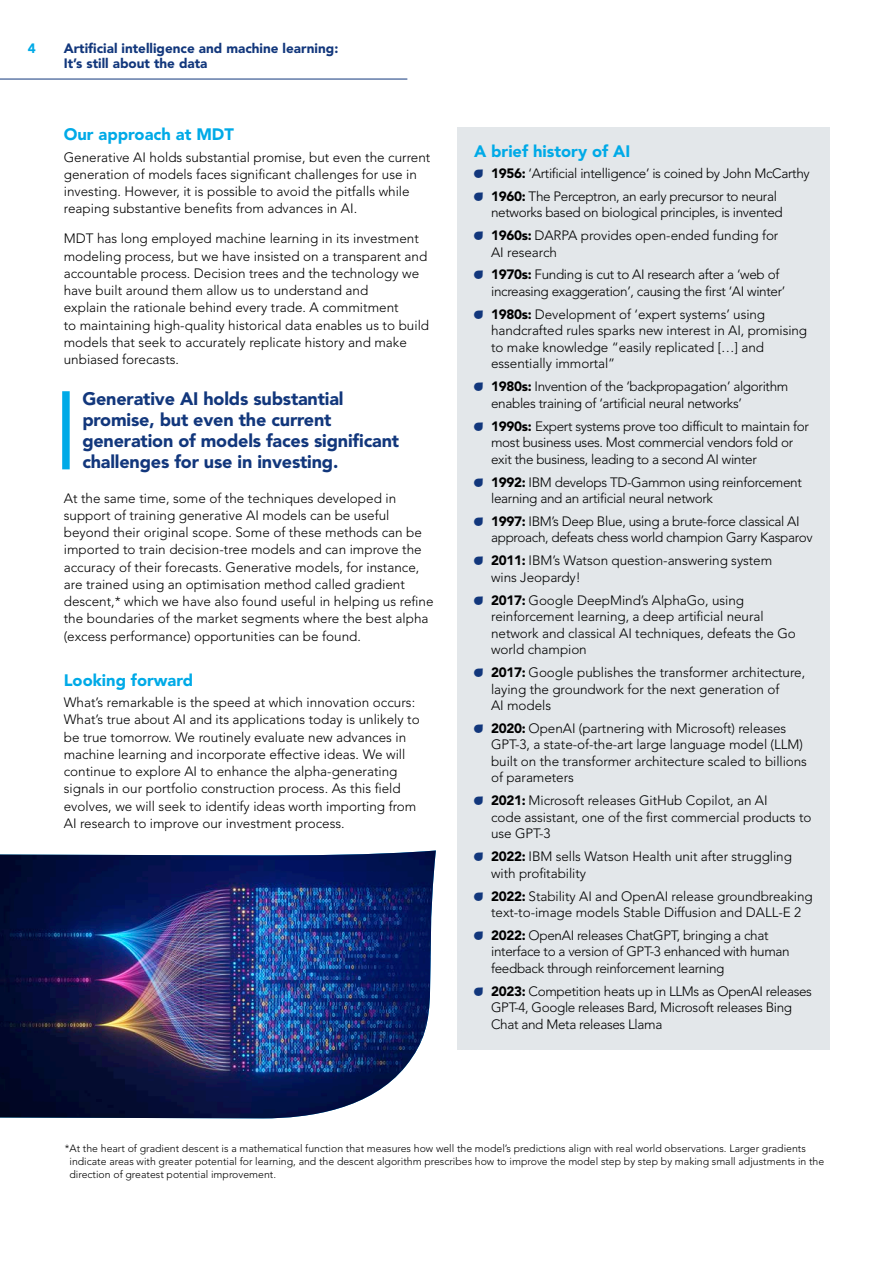
<style>
.page{position:relative;width:893px;height:1263px;background:#fff}
.page>*{position:absolute;margin:0;border:0;box-sizing:border-box;transform-origin:0 0}
.t1{font:900 18px/21px "Avenir LT Std";letter-spacing:-.01em;color:#12377c}
.t2{font:900 16.5px "Avenir LT Std";color:#00aae7}
.t3{font:300 13.5px/17.2px "Avenir LT Std";letter-spacing:-.005em;color:#000}
.t4{font:300 13.5px/16.5px "Avenir LT Std";letter-spacing:-.025em;color:#000}
.t5{font:900 13.5px/15px "Avenir LT Std";color:#12377c}
.t6{font:900 13.5px "Avenir LT Std";color:#00aae7}
.t7{font:300 10.5px/12.8px "Avenir LT Std";color:#000}
.s1{font-family:"Droplets";font-weight:400;font-size:15px;color:#12377c}
.s2{font-weight:900}
</style>
<div class="page">
<div style="left:62px;top:391px;width:8px;height:78px;background:#00aae7"></div>
<img style="left:0;top:850px;width:436px;height:268px">
<div style="left:457px;top:128px;width:373px;height:922px;background:#e3e7ea"></div>
<hr style="left:0;top:79px;width:407px;height:1px;background:#12377c">
<p class="t6" style="left:28px;top:40px;width:9px">4</p>
<p class="t5" style="left:64px;top:40px;width:276px">Artificial intelligence and machine learning:<br>It’s still about the data</p>
<p class="t2" style="left:64px;top:124px;width:172px">Our approach at MDT</p>
<p class="t3" style="left:64px;top:148px;width:368px">Generative AI holds substantial promise, but even the current generation of models faces significant challenges for use in investing. However, it is possible to avoid the pitfalls while reaping substantive benefits from advances in AI.</p>
<p class="t3" style="left:64px;top:230px;width:367px">MDT has long employed machine learning in its investment modeling process, but we have insisted on a transparent and accountable process. Decision trees and the technology we have built around them allow us to understand and<br>explain the rationale behind every trade. A commitment<br>to maintaining high-quality historical data enables us to build models that seek to accurately replicate history and make unbiased forecasts.</p>
<h1 class="t1" style="left:82px;top:388px;width:318px">Generative AI holds substantial promise, but even the current generation of models faces significant challenges for use in investing.</h1>
<p class="t3" style="left:64px;top:489px;width:371px">At the same time, some of the techniques developed in support of training generative AI models can be useful beyond their original scope. Some of these methods can be imported to train decision-tree models and can improve the accuracy of their forecasts. Generative models, for instance, are trained using an optimisation method called gradient descent,* which we have also found useful in helping us refine the boundaries of the market segments where the best alpha (excess performance) opportunities can be found.</p>
<p class="t2" style="left:64px;top:670px;width:131px">Looking forward</p>
<p class="t3" style="left:64px;top:694px;width:357px">What’s remarkable is the speed at which innovation occurs:<br>What’s true about AI and its applications today is unlikely to be true tomorrow. We routinely evaluate new advances in machine learning and incorporate effective ideas. We will continue to explore AI to enhance the alpha-generating signals in our portfolio construction process. As this field evolves, we will seek to identify ideas worth importing from AI research to improve our investment process.</p>
<p class="t2" style="left:474px;top:141px;width:158px">A brief history of AI</p>
<p class="t4" style="left:474px;top:162px;width:337px;line-height:23px"><span class="s1">A</span> <span class="s2">1956:</span> ‘Artificial intelligence’ is coined by John McCarthy<br><span class="s1">A</span> <span class="s2">1960:</span> The Perceptron, an early precursor to neural</p>
<p class="t4" style="left:474px;top:201px;width:310px;line-height:23px;text-indent:17px">networks based on biological principles, is invented<br><span class="s1">A</span> <span class="s2">1960s:</span> DARPA provides open-ended funding for</p>
<p class="t4" style="left:474px;top:240px;width:307px;line-height:23px;text-indent:17px">AI research<br><span class="s1">A</span> <span class="s2">1970s:</span> Funding is cut to AI research after a ‘web of</p>
<p class="t4" style="left:474px;top:280px;width:313px;line-height:23px;text-indent:17px">increasing exaggeration’, causing the first ‘AI winter’<br><span class="s1">A</span> <span class="s2">1980s:</span> Development of ‘expert systems’ using</p>
<p class="t3" style="left:491px;top:322px;width:318px;line-height:16.5px">handcrafted rules sparks new interest in AI, promising to make knowledge “easily replicated […] and essentially immortal”</p>
<p class="t4" style="left:491px;top:378px;width:299px;text-indent:-17px"><span class="s1">A</span> <span class="s2">1980s:</span> Invention of the ‘backpropagation’ algorithm enables training of ‘artificial neural networks’</p>
<p class="t4" style="left:491px;top:418px;width:319px;text-indent:-17px"><span class="s1">A</span> <span class="s2">1990s:</span> Expert systems prove too difficult to maintain for most business uses. Most commercial vendors fold or exit the business, leading to a second AI winter</p>
<p class="t4" style="left:491px;top:474px;width:312px;text-indent:-17px"><span class="s1">A</span> <span class="s2">1992:</span> IBM develops TD-Gammon using reinforcement learning and an artificial neural network</p>
<p class="t4" style="left:491px;top:513px;width:323px;text-indent:-17px"><span class="s1">A</span> <span class="s2">1997:</span> IBM’s Deep Blue, using a brute-force classical AI approach, defeats chess world champion Garry Kasparov</p>
<p class="t3" style="left:491px;top:552px;width:283px;line-height:16.5px;text-indent:-17px"><span class="s1">A</span> <span class="s2">2011:</span> IBM’s Watson question-answering system wins Jeopardy!</p>
<p class="t3" style="left:491px;top:592px;width:306px;line-height:16.5px;text-indent:-17px"><span class="s1">A</span> <span class="s2">2017:</span> Google DeepMind’s AlphaGo, using reinforcement learning, a deep artificial neural network and classical AI techniques, defeats the Go world champion</p>
<p class="t3" style="left:491px;top:664px;width:316px;line-height:16.5px;text-indent:-17px"><span class="s1">A</span> <span class="s2">2017:</span> Google publishes the transformer architecture, laying the groundwork for the next generation of<br>AI models</p>
<p class="t3" style="left:491px;top:720px;width:317px;line-height:16.5px;text-indent:-17px"><span class="s1">A</span> <span class="s2">2020:</span> OpenAI (partnering with Microsoft) releases GPT-3, a state-of-the-art large language model (LLM) built on the transformer architecture scaled to billions of parameters</p>
<p class="t3" style="left:491px;top:792px;width:322px;line-height:16.5px;text-indent:-17px"><span class="s1">A</span> <span class="s2">2021:</span> Microsoft releases GitHub Copilot, an AI<br>code assistant, one of the first commercial products to use GPT-3</p>
<p class="t3" style="left:491px;top:848px;width:302px;line-height:16.5px;text-indent:-17px"><span class="s1">A</span> <span class="s2">2022:</span> IBM sells Watson Health unit after struggling with profitability</p>
<p class="t3" style="left:474px;top:888px;width:340px;line-height:16.5px;text-align:center"><span class="s1">A</span> <span class="s2">2022:</span> Stability AI and OpenAI release groundbreaking text-to-image models Stable Diffusion and DALL-E 2</p>
<p class="t4" style="left:491px;top:927px;width:300px;text-indent:-17px"><span class="s1">A</span> <span class="s2">2022:</span> OpenAI releases ChatGPT, bringing a chat interface to a version of GPT-3 enhanced with human feedback through reinforcement learning</p>
<p class="t4" style="left:491px;top:983px;width:322px;text-indent:-17px"><span class="s1">A</span> <span class="s2">2023:</span> Competition heats up in LLMs as OpenAI releases<br>GPT-4, Google releases Bard, Microsoft releases Bing<br>Chat and Meta releases Llama</p>
<p class="t7" style="left:70px;top:1142px;width:756px;text-indent:-5px">*At the heart of gradient descent is a mathematical function that measures how well the model’s predictions align with real world observations. Larger gradients indicate areas with greater potential for learning, and the descent algorithm prescribes how to improve the model step by step by making small adjustments in the direction of greatest potential improvement.</p>
</div>
